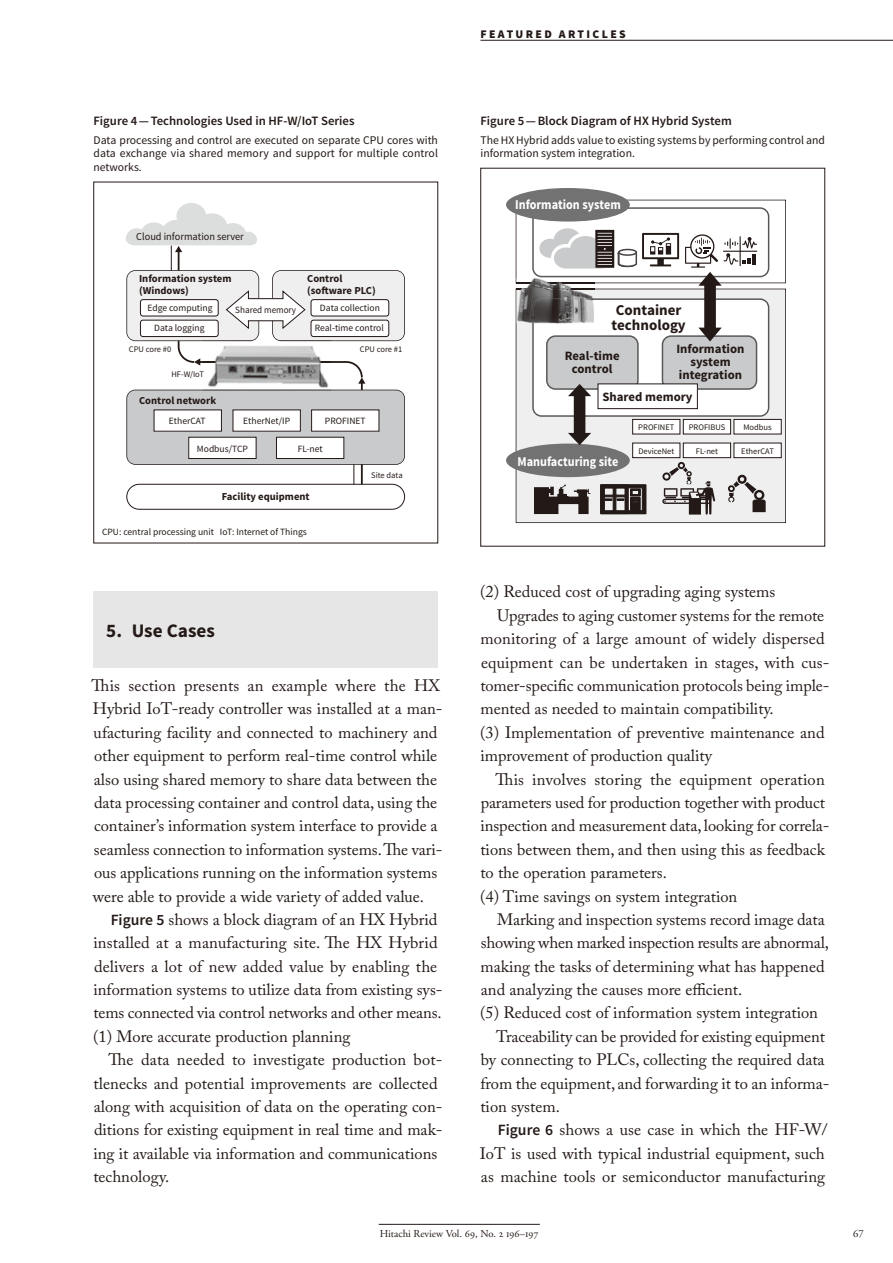
<style>
.page{position:relative;width:893px;height:1263px;background:#fff}
.page>*{position:absolute;margin:0;border:0;box-sizing:border-box;transform-origin:0 0}
.t1{font:700 19.2px "Source Sans Pro";color:#231916}
.t2{font:16.5px/23.4px "Adobe Caslon Pro";color:#231916}
.t3{font:700 15px/15.8px "Source Sans Pro";color:#231916}
.t4{font:700 13.5px "Source Sans Pro";color:#fff;scale:.9 1}
.t5{font:600 12.75px "Source Sans Pro";color:#231916}
.t6{font:700 12.75px/12.8px "Source Sans Pro";color:#231916;text-align:center}
.t7{font:11.7px/13.8px "Source Sans Pro";color:#231916;text-align:justify}
.t8{font:900 11.7px "Source Sans Pro";letter-spacing:.2em;color:#231916}
.t9{font:700 10.65px/11.2px "Source Sans Pro";color:#231916}
.t10{font:10.65px "Adobe Garamond Pro";color:#231916}
.t11{font:10.65px "Source Sans Pro";color:#231916}
.t12{font:9.6px/20.5px "Source Sans Pro";color:#231916;text-align:center}
.t13{font:9.6px "Source Sans Pro";color:#231916;scale:.95 1}
.t14{font:8.55px "Source Sans Pro";color:#231916}
.s1{font-family:"Source Sans Pro";font-weight:600;font-size:15.6px}
.s2{color:#fff}
</style>
<div class="page">
<hr style="left:379px;top:1224px;width:161px;height:1px;background:#231916">
<hr style="left:480px;top:40px;width:412px;height:1px;background:#231916">
<div style="left:94px;top:591px;width:344px;height:77px;background:#e6e6e7"></div>
<hr style="left:361px;top:383px;width:2px;height:101px;background:#231916">
<div style="left:126px;top:484px;width:279px;height:26px;border:1px solid #231916;border-radius:12px"></div>
<svg style="left:126px;top:390px;width:279px;height:94px"></svg>
<svg style="left:126px;top:203px;width:279px;height:181px"></svg>
<div style="left:154px;top:410px;width:67px;height:21px;background:#fff"></div>
<div style="left:233px;top:410px;width:67px;height:21px;background:#fff"></div>
<div style="left:312px;top:410px;width:67px;height:21px;background:#fff"></div>
<div style="left:276px;top:437px;width:68px;height:22px;background:#fff"></div>
<div style="left:276px;top:437px;width:68px;height:22px;border:1px solid #231916"></div>
<div style="left:189px;top:437px;width:67px;height:22px;background:#fff"></div>
<div style="left:188px;top:437px;width:68px;height:22px;border:1px solid #231916"></div>
<img style="left:202px;top:340px;width:130px;height:53px">
<img style="left:202px;top:361px;width:130px;height:2px">
<img style="left:202px;top:340px;width:52px;height:1px">
<img style="left:277px;top:340px;width:55px;height:1px">
<img style="left:203px;top:390px;width:129px;height:1px">
<svg style="left:516px;top:445px;width:270px;height:78px;fill:#efeff0"></svg>
<svg style="left:534px;top:485px;width:56px;height:29px"></svg>
<div style="left:633px;top:443px;width:47px;height:15px;background:#fff"></div>
<div style="left:632px;top:443px;width:48px;height:15px;border:1px solid #231916"></div>
<div style="left:683px;top:443px;width:47px;height:15px;background:#fff"></div>
<div style="left:683px;top:443px;width:48px;height:15px;border:1px solid #231916"></div>
<div style="left:734px;top:443px;width:47px;height:15px;background:#fff"></div>
<div style="left:733px;top:443px;width:48px;height:15px;border:1px solid #231916"></div>
<div style="left:506px;top:188px;width:124px;height:34px;background:#727272;border-radius:50%"></div>
<div style="left:506px;top:444px;width:124px;height:33px;background:#727272;border-radius:50%"></div>
<svg style="left:600px;top:485px;width:46px;height:29px"></svg>
<svg style="left:728px;top:475px;width:38px;height:37px"></svg>
<svg style="left:662px;top:462px;width:53px;height:53px"></svg>
<svg style="left:516px;top:200px;width:270px;height:245px"></svg>
<p class="t8" style="left:480px;top:27px;width:147px">FEATURED ARTICLES</p>
<p class="t5" style="left:94px;top:116px;width:262px">Figure 4 — Technologies Used in HF-W/IoT Series</p>
<p class="t7" style="left:94px;top:134px;width:346px">Data processing and control are executed on separate CPU cores with data exchange via shared memory and support for multiple control networks.</p>
<p class="t11" style="left:136px;top:233px;width:109px">Cloud information server</p>
<p class="t9" style="left:139px;top:274px;width:94px">Information system (Windows)</p>
<p class="t9" style="left:307px;top:274px;width:70px">Control (software PLC)</p>
<p class="t12" style="left:147px;top:298px;width:67px">Edge computing</p>
<p class="t12" style="left:154px;top:319px;width:52px">Data logging</p>
<p class="t14" style="left:129px;top:346px;width:44px">CPU core #0</p>
<p class="t14" style="left:171px;top:371px;width:34px">HF-W/IoT</p>
<p class="t9" style="left:139px;top:396px;width:79px">Control network</p>
<p class="t13" style="left:235px;top:306px;width:66px">Shared memory</p>
<p class="t12" style="left:315px;top:298px;width:71px">Data collection<br>Real-time control</p>
<p class="t14" style="left:360px;top:346px;width:44px">CPU core #1</p>
<p class="t12" style="left:169px;top:412px;width:38px">EtherCAT</p>
<p class="t12" style="left:243px;top:412px;width:48px">EtherNet/IP</p>
<p class="t12" style="left:325px;top:412px;width:42px">PROFINET</p>
<p class="t12" style="left:197px;top:439px;width:53px">Modbus/TCP</p>
<p class="t12" style="left:298px;top:439px;width:26px">FL-net</p>
<p class="t9" style="left:222px;top:492px;width:89px">Facility equipment</p>
<p class="t12" style="left:102px;top:522px;width:206px">CPU: central processing unit IoT: Internet of Things</p>
<p class="t1" style="left:106px;top:619px;width:110px">5. Use Cases</p>
<p class="t14" style="left:371px;top:472px;width:33px">Site data</p>
<p class="t2" style="left:92px;top:676px;width:352px">This section presents an example where the HX Hybrid IoT-ready controller was installed at a man&shy;ufacturing facility and connected to machinery and other equipment to perform real-time control while also using shared memory to share data between the data processing container and control data, using the container’s information system interface to provide a seamless connection to information systems. The vari&shy;ous applications running on the information systems were able to provide a wide variety of added value.</p>
<p class="t2" style="left:93px;top:909px;width:351px;text-indent:18px"><span class="s1">Figure 5</span> shows a block diagram of an HX Hybrid installed at a manufacturing site. The HX Hybrid delivers a lot of new added value by enabling the information systems to utilize data from existing sys&shy;tems connected via control networks and other means. (1) More accurate production planning</p>
<p class="t2" style="left:93px;top:1050px;width:351px;text-indent:15px">The data needed to investigate production bot&shy;tlenecks and potential improvements are collected along with acquisition of data on the operating con&shy;ditions for existing equipment in real time and mak&shy;ing it available via information and communications technology.</p>
<p class="t5" style="left:480px;top:116px;width:253px">Figure 5 — Block Diagram of HX Hybrid System</p>
<p class="t7" style="left:480px;top:134px;width:346px">The HX Hybrid adds value to existing systems by performing control and information system integration.</p>
<p class="t4" style="left:515px;top:200px;width:119px">Information system</p>
<p class="t3" style="left:611px;top:303px;width:76px">Container technology</p>
<p class="t6" style="left:565px;top:350px;width:56px;line-height:13.5px">Real-time control</p>
<p class="t6" style="left:676px;top:344px;width:70px">Information system integration</p>
<p class="t6" style="left:602px;top:391px;width:92px">Shared memory</p>
<p class="t4" style="left:517px;top:456px;width:114px">Manufacturing site</p>
<p class="t14" style="left:638px;top:424px;width:38px">PROFINET</p>
<p class="t14" style="left:689px;top:424px;width:38px">PROFIBUS</p>
<p class="t14" style="left:743px;top:424px;width:30px">Modbus</p>
<p class="t14" style="left:638px;top:448px;width:37px">DeviceNet</p>
<p class="t14" style="left:696px;top:448px;width:24px">FL-net</p>
<p class="t14" style="left:741px;top:448px;width:34px">EtherCAT</p>
<p class="t2" style="left:480px;top:582px;width:297px">(2) Reduced cost of upgrading aging systems</p>
<p class="t2" style="left:497px;top:605px;width:329px">Upgrades to aging customer systems for the remote</p>
<p class="t2" style="left:480px;top:629px;width:346px">monitoring of a large amount of widely dispersed</p>
<p class="t2" style="left:481px;top:652px;width:350px">equipment can be undertaken in stages, with cus-</p>
<p class="t2" style="left:480px;top:676px;width:351px">tomer-specific communication protocols being imple-</p>
<p class="t2" style="left:480px;top:699px;width:295px">mented as needed to maintain compatibility.</p>
<p class="t2" style="left:480px;top:722px;width:346px">(3) Implementation of preventive maintenance and</p>
<p class="t2" style="left:480px;top:746px;width:233px">improvement of production quality</p>
<p class="t2" style="left:496px;top:769px;width:331px">This involves storing the equipment operation</p>
<p class="t2" style="left:481px;top:793px;width:346px">parameters used for production together with product</p>
<p class="t2" style="left:480px;top:816px;width:350px">inspection and measurement data, looking for correla-</p>
<p class="t2" style="left:480px;top:839px;width:346px">tions between them, and then using this as feedback</p>
<p class="t2" style="left:480px;top:863px;width:188px">to the operation parameters.</p>
<p class="t2" style="left:480px;top:886px;width:259px">(4) Time savings on system integration</p>
<p class="t2" style="left:497px;top:909px;width:329px">Marking and inspection systems record image data</p>
<p class="t2" style="left:481px;top:933px;width:349px">showing when marked inspection results are abnormal,</p>
<p class="t2" style="left:480px;top:956px;width:346px">making the tasks of determining what has happened</p>
<p class="t2" style="left:481px;top:980px;width:263px">and analyzing the causes more efficient.</p>
<p class="t2" style="left:480px;top:1003px;width:339px">(5) Reduced cost of information system integration</p>
<p class="t2" style="left:496px;top:1026px;width:330px">Traceability can be provided for existing equipment</p>
<p class="t2" style="left:481px;top:1050px;width:345px">by connecting to PLCs, collecting the required data</p>
<p class="t2" style="left:480px;top:1073px;width:350px">from the equipment, and forwarding it to an informa-</p>
<p class="t2" style="left:480px;top:1097px;width:81px">tion system.</p>
<p class="t2" style="left:498px;top:1120px;width:331px"><span class="s1">Figure 6</span> shows a use case in which the HF-W/</p>
<p class="t2" style="left:480px;top:1143px;width:346px">IoT is used with typical industrial equipment, such</p>
<p class="t2" style="left:481px;top:1167px;width:346px">as machine tools or semiconductor manufacturing</p>
<p class="t10" style="left:380px;top:1228px;width:160px">Hitachi Review Vol. 69, No. 2 196–197</p>
<p class="t10" style="left:853px;top:1228px;width:15px">67<span class="s2">.</span></p>
</div>
